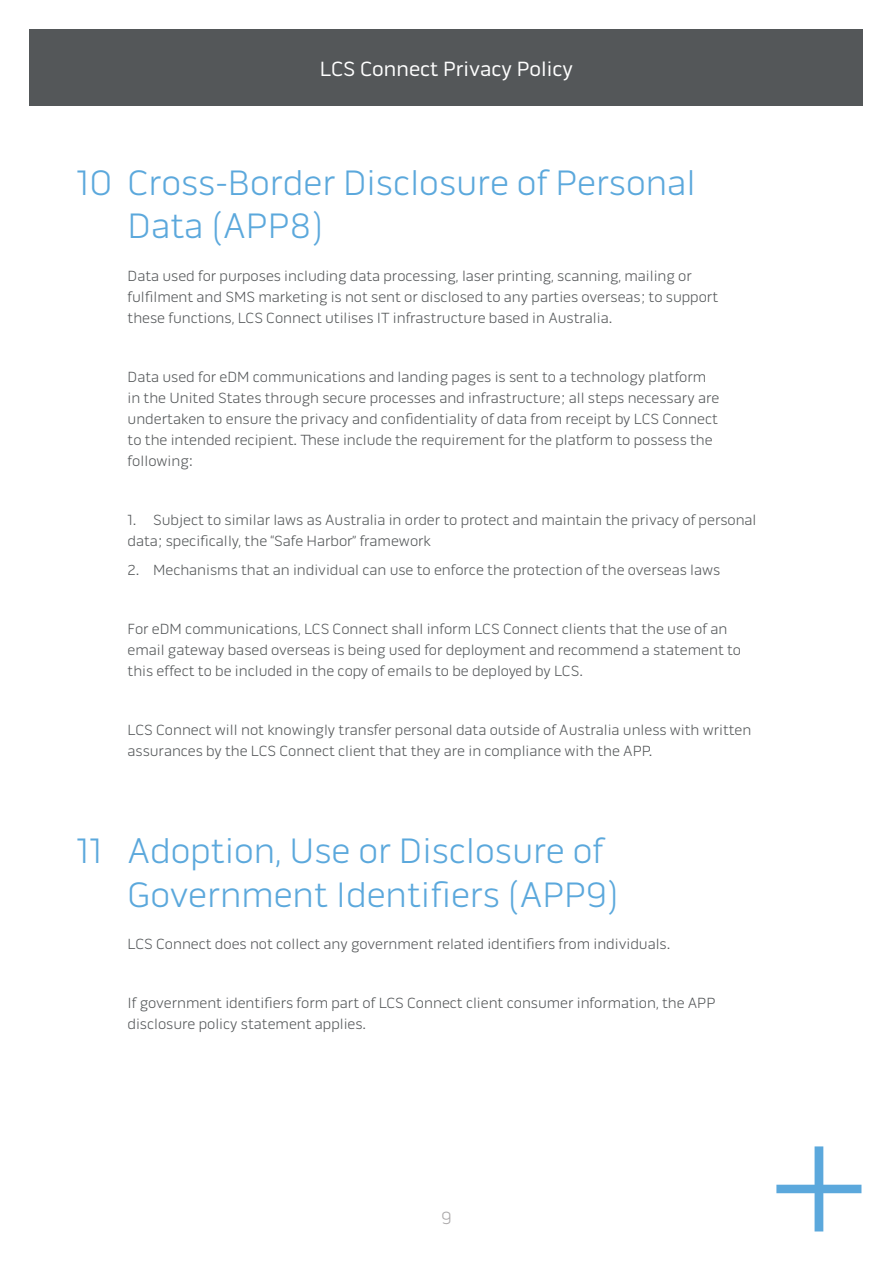
<style>
.page{position:relative;width:893px;height:1263px;background:#fff}
.page>*{position:absolute;margin:0;border:0;box-sizing:border-box;transform-origin:0 0}
.t1{font:300 36px/43.5px "Pill Gothic 600 mg";color:#5ba8dc}
.t2{font:21px "Pill Gothic 600 mg";color:#fff}
.t3{font:300 18px "Pill Gothic 600 mg";color:#aaa8a9}
.t4{font:300 15px/21px "Pill Gothic 600 mg";color:#545759}
</style>
<div class="page">
<div style="left:30px;top:29px;width:833px;height:77px;background:#545759"></div>
<svg style="left:776px;top:1146px;width:85px;height:85px"></svg>
<h2 class="t2" style="left:320px;top:57px;width:255px">LCS Connect Privacy Policy</h2>
<p class="t1" style="left:128px;top:161px;width:570px;text-indent:-51px">10 Cross-Border Disclosure of Personal<br>Data (APP8)</p>
<p class="t4" style="left:128px;top:265px;width:592px">Data used for purposes including data processing, laser printing, scanning, mailing or fulfilment and SMS marketing is not sent or disclosed to any parties overseas; to support these functions, LCS Connect utilises IT infrastructure based in Australia.</p>
<p class="t4" style="left:128px;top:366px;width:593px">Data used for eDM communications and landing pages is sent to a technology platform in the United States through secure processes and infrastructure; all steps necessary are undertaken to ensure the privacy and confidentiality of data from receipt by LCS Connect to the intended recipient. These include the requirement for the platform to possess the following:</p>
<p class="t4" style="left:128px;top:509px;width:630px">1. Subject to similar laws as Australia in order to protect and maintain the privacy of personal data; specifically, the “Safe Harbor” framework</p>
<p class="t4" style="left:128px;top:560px;width:594px">2. Mechanisms that an individual can use to enforce the protection of the overseas laws</p>
<p class="t4" style="left:128px;top:619px;width:615px">For eDM communications, LCS Connect shall inform LCS Connect clients that the use of an email gateway based overseas is being used for deployment and recommend a statement to this effect to be included in the copy of emails to be deployed by LCS.</p>
<p class="t4" style="left:128px;top:720px;width:625px">LCS Connect will not knowingly transfer personal data outside of Australia unless with written assurances by the LCS Connect client that they are in compliance with the APP.</p>
<p class="t1" style="left:128px;top:830px;width:493px;text-indent:-51px">11 Adoption, Use or Disclosure of<br>Government Identifiers (APP9)</p>
<p class="t4" style="left:128px;top:934px;width:544px">LCS Connect does not collect any government related identifiers from individuals.</p>
<p class="t4" style="left:128px;top:993px;width:589px">If government identifiers form part of LCS Connect client consumer information, the APP disclosure policy statement applies.</p>
<p class="t3" style="left:441px;top:1208px;width:12px">9</p>
</div>
